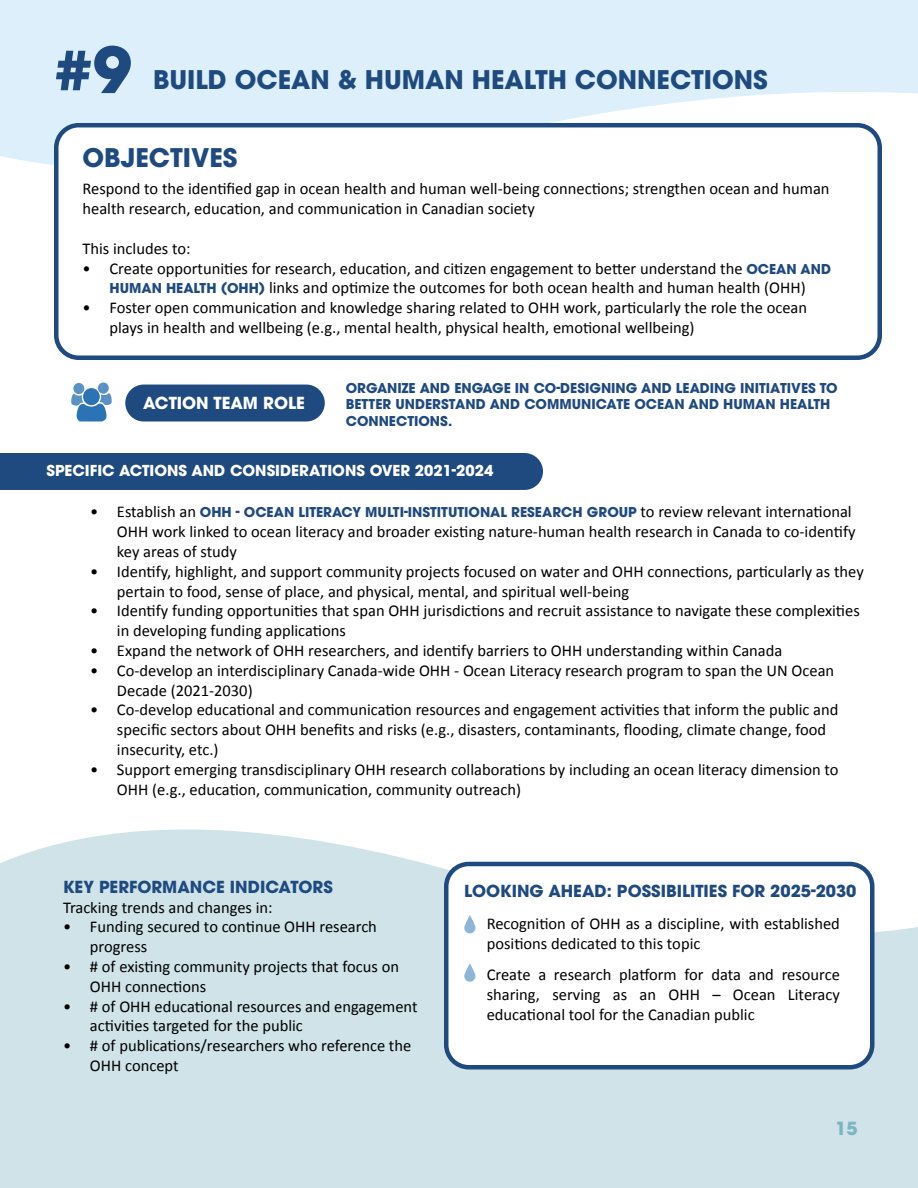
<style>
.page{position:relative;width:918px;height:1188px;background:#fff}
.page>*{position:absolute;margin:0;border:0;box-sizing:border-box;transform-origin:0 0}
.t1{font:700 63px "ITC Avant Garde Pro";color:#1f4a80}
.t2{font:700 25.5px "ITC Avant Garde Pro";color:#1f4a80}
.t3{font:700 21px "ITC Avant Garde Pro";color:#7eb5c5}
.t4{font:700 18px "ITC Avant Garde Pro";color:#7eb5c5}
.t5{font:16.5px/19.8px "Calibri";color:#000}
.t6{font:700 16.5px "ITC Avant Garde Pro";color:#1f4a80}
.t7{font:700 16.5px "ITC Avant Garde Pro";color:#fff}
.t8{font:700 15px "ITC Avant Garde Pro";color:#fff}
.t9{font:700 13.5px/16.2px "ITC Avant Garde Pro";color:#1f4a80}
.s1{font-family:"ITC Avant Garde Pro";font-weight:700;font-size:13.5px;color:#1f4a80}
.s2{font-family:"Calibri";font-weight:400;font-size:16.5px;color:#000}
</style>
<div class="page">
<svg style="left:0;top:829px;width:918px;height:359px;fill:#cfe3e9"></svg>
<div style="left:446px;top:864px;width:426px;height:203px;background:#fff;border-radius:23px"></div>
<div style="left:444px;top:862px;width:430px;height:208px;border:4px solid #1f4a80;border-radius:23px"></div>
<svg style="left:0;top:0;width:918px;height:165px;fill:#dceffb"></svg>
<div style="left:56px;top:125px;width:824px;height:233px;background:#fff;border-radius:22px"></div>
<div style="left:54px;top:123px;width:828px;height:237px;border:4px solid #1f4a80;border-radius:22px"></div>
<svg style="left:71px;top:392px;width:41px;height:30px"></svg>
<div style="left:73px;top:383px;width:11px;height:11px;background:#5a92c5;border-radius:50%"></div>
<div style="left:98px;top:382px;width:11px;height:12px;background:#5a92c5;border-radius:50%"></div>
<div style="left:83px;top:388px;width:17px;height:17px;background:#2b73b5;border-radius:50%"></div>
<div style="left:125px;top:385px;width:200px;height:36px;background:#1f4a80;border-radius:18px"></div>
<div style="left:0;top:453px;width:543px;height:37px;background:#1f4a80"></div>
<svg style="left:464px;top:962px;width:12px;height:20px"></svg>
<div style="left:463px;top:961px;width:14px;height:22px;border:2px solid #fff;border-radius:6px"></div>
<svg style="left:464px;top:913px;width:12px;height:21px"></svg>
<div style="left:463px;top:913px;width:14px;height:22px;border:2px solid #fff;border-radius:6px"></div>
<h1 class="t1" style="left:54px;top:28px;width:79px">#9</h1>
<h2 class="t2" style="left:153px;top:63px;width:616px">BUILD OCEAN &amp; HUMAN HEALTH CONNECTIONS</h2>
<h2 class="t2" style="left:82px;top:141px;width:157px">OBJECTIVES</h2>
<p class="t5" style="left:82px;top:179px;width:749px">Respond to the identified gap in ocean health and human well-being connections; strengthen ocean and human health research, education, and communication in Canadian society</p>
<p class="t5" style="left:82px;top:238px;width:110px">This includes to:</p>
<p class="t5" style="left:82px;top:258px;width:750px;text-align:center">• Create opportunities for research, education, and citizen engagement to better understand the <span class="s1">OCEAN AND<br>HUMAN HEALTH (OHH)</span> links and optimize the outcomes for both ocean health and human health (OHH)</p>
<p class="t5" style="left:109px;top:297px;width:699px;text-indent:-27px">• Foster open communication and knowledge sharing related to OHH work, particularly the role the ocean plays in health and wellbeing (e.g., mental health, physical health, emotional wellbeing)</p>
<p class="t7" style="left:143px;top:392px;width:163px">ACTION TEAM ROLE</p>
<p class="t9" style="left:346px;top:380px;width:493px">ORGANIZE AND ENGAGE IN CO-DESIGNING AND LEADING INITIATIVES TO<br>BETTER UNDERSTAND AND COMMUNICATE OCEAN AND HUMAN HEALTH<br>CONNECTIONS.</p>
<p class="t8" style="left:46px;top:460px;width:448px">SPECIFIC ACTIONS AND CONSIDERATIONS OVER 2021-2024</p>
<p class="t9" style="left:90px;top:504px;width:763px"><span class="s2">• Establish an</span> OHH - OCEAN LITERACY MULTI-INSTITUTIONAL RESEARCH GROUP <span class="s2">to review relevant international</span></p>
<p class="t5" style="left:117px;top:521px;width:740px">OHH work linked to ocean literacy and broader existing nature-human health research in Canada to co-identify key areas of study</p>
<p class="t5" style="left:117px;top:561px;width:748px;text-indent:-27px">• Identify, highlight, and support community projects focused on water and OHH connections, particularly as they pertain to food, sense of place, and physical, mental, and spiritual well-being</p>
<p class="t5" style="left:117px;top:601px;width:744px;text-indent:-27px">• Identify funding opportunities that span OHH jurisdictions and recruit assistance to navigate these complexities in developing funding applications</p>
<p class="t5" style="left:90px;top:640px;width:694px">• Expand the network of OHH researchers, and identify barriers to OHH understanding within Canada</p>
<p class="t5" style="left:117px;top:660px;width:719px;text-indent:-27px">• Co-develop an interdisciplinary Canada-wide OHH - Ocean Literacy research program to span the UN Ocean<br>Decade (2021-2030)</p>
<p class="t5" style="left:117px;top:700px;width:723px;text-indent:-27px">• Co-develop educational and communication resources and engagement activities that inform the public and specific sectors about OHH benefits and risks (e.g., disasters, contaminants, flooding, climate change, food insecurity, etc.)</p>
<p class="t5" style="left:117px;top:759px;width:723px;text-indent:-27px">• Support emerging transdisciplinary OHH research collaborations by including an ocean literacy dimension to<br>OHH (e.g., education, communication, community outreach)</p>
<p class="t6" style="left:63px;top:876px;width:271px">KEY PERFORMANCE INDICATORS</p>
<p class="t5" style="left:63px;top:897px;width:211px">Tracking trends and changes in:</p>
<p class="t5" style="left:90px;top:916px;width:288px;text-indent:-27px">• Funding secured to continue OHH research progress</p>
<p class="t5" style="left:90px;top:956px;width:311px;text-indent:-27px">• # of existing community projects that focus on<br>OHH connections</p>
<p class="t5" style="left:90px;top:996px;width:329px;text-indent:-27px">• # of OHH educational resources and engagement activities targeted for the public</p>
<p class="t5" style="left:90px;top:1035px;width:323px;text-indent:-27px">• # of publications/researchers who reference the<br>OHH concept</p>
<p class="t6" style="left:464px;top:880px;width:394px">LOOKING AHEAD: POSSIBILITIES FOR 2025-2030</p>
<p class="t5" style="left:487px;top:913px;width:355px">Recognition of OHH as a discipline, with established positions dedicated to this topic</p>
<p class="t5" style="left:487px;top:964px;width:355px;text-align:justify">Create a research platform for data and resource sharing, serving as an OHH – Ocean Literacy educational tool for the Canadian public</p>
<p class="t3" style="left:844px;top:1110px;width:27px">15</p>
<p class="t4" style="left:836px;top:1116px;width:24px">15</p>
</div>
